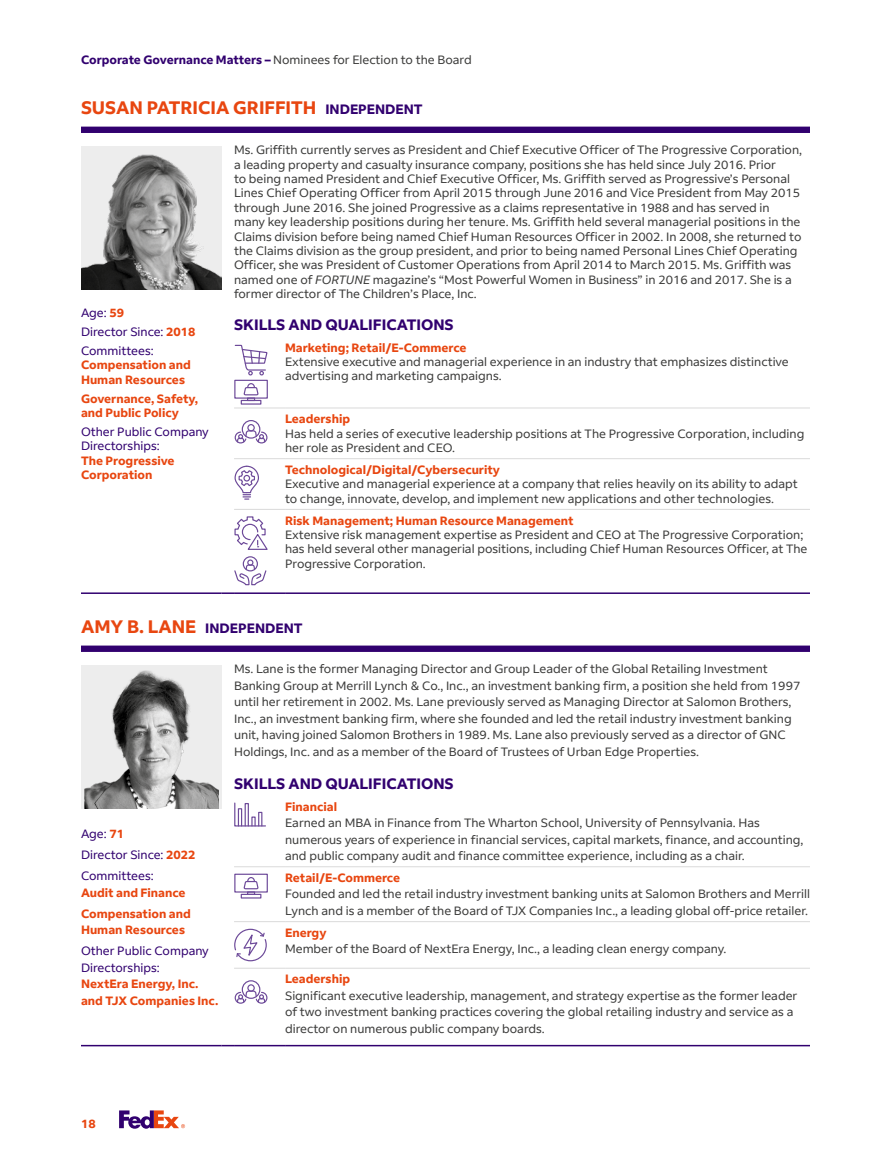
<style>
.page{position:relative;width:891px;height:1161px;background:#fff}
.page>*{position:absolute;margin:0;border:0;box-sizing:border-box;transform-origin:0 0}
.t1{font:700 18px "Fed Ex Sans";color:#e84610}
.t2{font:700 15px "Fed Ex Sans";color:#31006f}
.t3{font:700 13.5px "Fed Ex Sans";color:#31006f}
.t4{font:12px/14.4px "Fed Ex Sans";color:#3c3c3b}
.t5{font:700 12px/14.4px "Fed Ex Sans";color:#e84610}
.t6{font:12px/18.9px "Fed Ex Sans";color:#31006f}
.s1{font-weight:700;color:#31006f}
.s2{font-size:13.5px;color:#31006f}
.s3{font-weight:700;color:#e84610}
.s4{font-style:italic}
.s5{font-size:18px;color:#e84610}
</style>
<div class="page">
<svg style="left:119px;top:1110px;width:66px;height:19px"></svg>
<div style="left:81px;top:127px;width:729px;height:6px;background:#31006f"></div>
<hr style="left:81px;top:592px;width:140px;height:2px;background:#31006f">
<svg style="left:221px;top:592px;width:13px;height:2px"></svg>
<hr style="left:234px;top:592px;width:51px;height:2px;background:#31006f">
<hr style="left:285px;top:592px;width:525px;height:2px;background:#31006f">
<hr style="left:234px;top:408px;width:51px;height:1px;background:#dadada">
<hr style="left:285px;top:408px;width:525px;height:1px;background:#dadada">
<hr style="left:234px;top:458px;width:51px;height:1px;background:#dadada">
<hr style="left:285px;top:458px;width:525px;height:1px;background:#dadada">
<hr style="left:234px;top:509px;width:51px;height:1px;background:#dadada">
<hr style="left:285px;top:509px;width:525px;height:1px;background:#dadada">
<img style="left:81px;top:146px;width:140px;height:143px">
<svg style="left:234px;top:344px;width:34px;height:32px"></svg>
<div style="left:234px;top:380px;width:34px;height:19px;border:1px solid #6d4a99"></div>
<div style="left:241px;top:400px;width:20px;height:5px;border:1px solid #6d4a99"></div>
<svg style="left:244px;top:383px;width:15px;height:18px"></svg>
<div style="left:247px;top:424px;width:8px;height:7px;border:1px solid #6d4a99;border-radius:50%"></div>
<div style="left:242px;top:420px;width:18px;height:19px;border:1px solid #6d4a99;border-radius:50%"></div>
<svg style="left:235px;top:430px;width:32px;height:14px"></svg>
<svg style="left:234px;top:465px;width:25px;height:35px"></svg>
<div style="left:243px;top:475px;width:7px;height:7px;border:1px solid #6d4a99;border-radius:50%"></div>
<svg style="left:234px;top:516px;width:34px;height:34px"></svg>
<div style="left:247px;top:559px;width:6px;height:7px;border:1px solid #6d4a99;border-radius:50%"></div>
<div style="left:243px;top:556px;width:15px;height:15px;border:1px solid #6d4a99;border-radius:50%"></div>
<svg style="left:234px;top:564px;width:33px;height:22px"></svg>
<svg style="left:81px;top:646px;width:729px;height:6px;background:#320270"></svg>
<hr style="left:81px;top:1045px;width:140px;height:1px;background:#31006f">
<svg style="left:221px;top:1045px;width:13px;height:1px"></svg>
<hr style="left:234px;top:1045px;width:51px;height:1px;background:#31006f">
<hr style="left:285px;top:1045px;width:525px;height:1px;background:#31006f">
<hr style="left:234px;top:921px;width:51px;height:1px;background:#dadada">
<hr style="left:285px;top:921px;width:525px;height:1px;background:#dadada">
<hr style="left:234px;top:866px;width:51px;height:1px;background:#dadada">
<hr style="left:285px;top:866px;width:525px;height:1px;background:#dadada">
<hr style="left:234px;top:968px;width:51px;height:1px;background:#dadada">
<hr style="left:285px;top:968px;width:525px;height:1px;background:#dadada">
<div style="left:81px;top:665px;width:140px;height:143px;background:#ededed"></div>
<img style="left:85px;top:671px;width:134px;height:137px">
<svg style="left:234px;top:802px;width:32px;height:25px"></svg>
<div style="left:234px;top:874px;width:34px;height:19px;border:1px solid #6d4a99"></div>
<div style="left:241px;top:894px;width:20px;height:5px;border:1px solid #6d4a99"></div>
<svg style="left:244px;top:877px;width:15px;height:18px"></svg>
<svg style="left:234px;top:928px;width:33px;height:33px"></svg>
<div style="left:247px;top:984px;width:8px;height:8px;border:1px solid #6d4a99;border-radius:50%"></div>
<div style="left:242px;top:980px;width:18px;height:19px;border:1px solid #6d4a99;border-radius:50%"></div>
<svg style="left:235px;top:990px;width:32px;height:14px"></svg>
<p class="t4" style="left:81px;top:52px;width:392px"><span class="s1">Corporate Governance Matters –</span> Nominees for Election to the Board</p>
<h1 class="t1" style="left:81px;top:97px;width:343px">SUSAN PATRICIA GRIFFITH <span class="s2">INDEPENDENT</span></h1>
<p class="t6" style="left:81px;top:304px;width:116px">Age: <span class="s3">59<br></span>Director Since: <span class="s3">2018<br></span>Committees:</p>
<p class="t5" style="left:81px;top:358px;width:111px">Compensation and<br>Human Resources</p>
<p class="t5" style="left:81px;top:391px;width:119px">Governance, Safety, and Public Policy</p>
<p class="t6" style="left:81px;top:425px;width:129px;line-height:14.4px">Other Public Company<br>Directorships:</p>
<p class="t5" style="left:81px;top:454px;width:95px">The Progressive<br>Corporation</p>
<p class="t4" style="left:234px;top:143px;width:570px">Ms. Griffith currently serves as President and Chief Executive Officer of The Progressive Corporation, a leading property and casualty insurance company, positions she has held since July 2016. Prior<br>to being named President and Chief Executive Officer, Ms. Griffith served as Progressive’s Personal Lines Chief Operating Officer from April 2015 through June 2016 and Vice President from May 2015 through June 2016. She joined Progressive as a claims representative in 1988 and has served in many key leadership positions during her tenure. Ms. Griffith held several managerial positions in the Claims division before being named Chief Human Resources Officer in 2002. In 2008, she returned to the Claims division as the group president, and prior to being named Personal Lines Chief Operating Officer, she was President of Customer Operations from April 2014 to March 2015. Ms. Griffith was named one of <span class="s4">FORTUNE</span> magazine’s “Most Powerful Women in Business” in 2016 and 2017. She is a former director of The Children’s Place, Inc.</p>
<p class="t2" style="left:234px;top:316px;width:221px">SKILLS AND QUALIFICATIONS</p>
<p class="t5" style="left:285px;top:340px;width:183px">Marketing; Retail/E-Commerce</p>
<p class="t4" style="left:285px;top:355px;width:505px">Extensive executive and managerial experience in an industry that emphasizes distinctive advertising and marketing campaigns.</p>
<p class="t5" style="left:285px;top:412px;width:67px">Leadership</p>
<p class="t4" style="left:285px;top:426px;width:521px">Has held a series of executive leadership positions at The Progressive Corporation, including her role as President and CEO.</p>
<p class="t5" style="left:285px;top:463px;width:216px">Technological/Digital/Cybersecurity</p>
<p class="t4" style="left:285px;top:477px;width:514px">Executive and managerial experience at a company that relies heavily on its ability to adapt to change, innovate, develop, and implement new applications and other technologies.</p>
<p class="t5" style="left:285px;top:513px;width:290px">Risk Management; Human Resource Management</p>
<p class="t4" style="left:285px;top:528px;width:524px">Extensive risk management expertise as President and CEO at The Progressive Corporation; has held several other managerial positions, including Chief Human Resources Officer, at The<br>Progressive Corporation.</p>
<p class="t3" style="left:81px;top:620px;width:223px"><span class="s5">AMY B. LANE</span> INDEPENDENT</p>
<p class="t6" style="left:81px;top:824px;width:116px;line-height:21px">Age: <span class="s3">71<br></span>Director Since: <span class="s3">2022<br></span>Committees:</p>
<p class="t5" style="left:81px;top:882px;width:111px;line-height:21px">Audit and Finance<br>Compensation and</p>
<p class="t5" style="left:81px;top:923px;width:106px">Human Resources</p>
<p class="t6" style="left:81px;top:943px;width:129px;line-height:16.5px">Other Public Company<br>Directorships:</p>
<p class="t5" style="left:81px;top:976px;width:139px;line-height:16.5px">NextEra Energy, Inc. and TJX Companies Inc.</p>
<p class="t4" style="left:234px;top:661px;width:568px;line-height:16.5px">Ms. Lane is the former Managing Director and Group Leader of the Global Retailing Investment Banking Group at Merrill Lynch &amp; Co., Inc., an investment banking firm, a position she held from 1997 until her retirement in 2002. Ms. Lane previously served as Managing Director at Salomon Brothers, Inc., an investment banking firm, where she founded and led the retail industry investment banking unit, having joined Salomon Brothers in 1989. Ms. Lane also previously served as a director of GNC Holdings, Inc. and as a member of the Board of Trustees of Urban Edge Properties.</p>
<p class="t2" style="left:234px;top:775px;width:221px">SKILLS AND QUALIFICATIONS</p>
<p class="t5" style="left:285px;top:799px;width:54px">Financial</p>
<p class="t4" style="left:285px;top:815px;width:520px;line-height:16.5px">Earned an MBA in Finance from The Wharton School, University of Pennsylvania. Has numerous years of experience in financial services, capital markets, finance, and accounting, and public company audit and finance committee experience, including as a chair.</p>
<p class="t5" style="left:285px;top:871px;width:116px">Retail/E-Commerce</p>
<p class="t4" style="left:285px;top:886px;width:526px;line-height:16.5px">Founded and led the retail industry investment banking units at Salomon Brothers and Merrill<br>Lynch and is a member of the Board of TJX Companies Inc., a leading global off-price retailer.</p>
<p class="t5" style="left:285px;top:925px;width:43px">Energy</p>
<p class="t4" style="left:285px;top:942px;width:443px">Member of the Board of NextEra Energy, Inc., a leading clean energy company.</p>
<p class="t5" style="left:285px;top:972px;width:67px">Leadership</p>
<p class="t4" style="left:285px;top:987px;width:514px;line-height:16.5px">Significant executive leadership, management, and strategy expertise as the former leader of two investment banking practices covering the global retailing industry and service as a director on numerous public company boards.</p>
<p class="t5" style="left:81px;top:1117px;width:16px">18</p>
</div>
